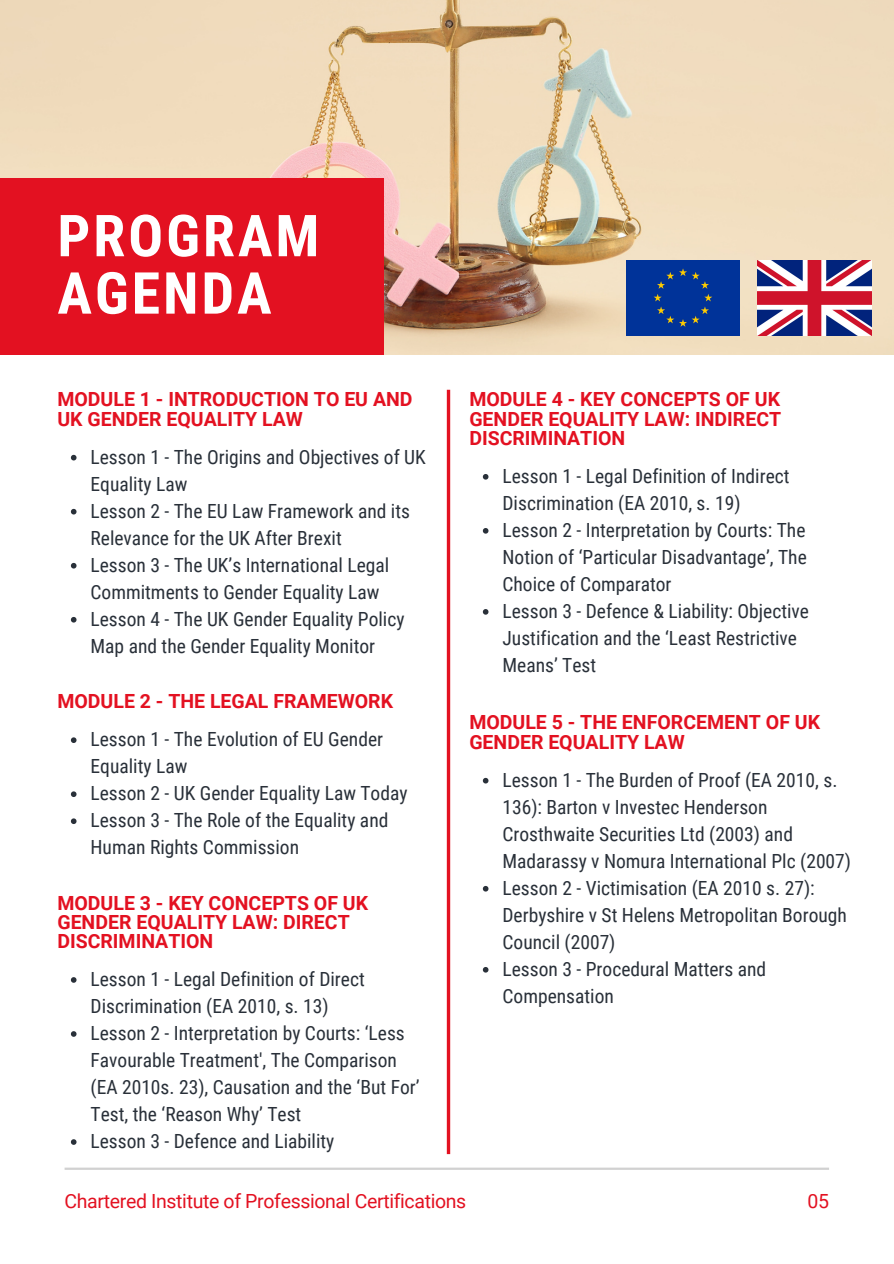
<style>
.page{position:relative;width:894px;height:1264px;background:#fff}
.page>*{position:absolute;margin:0;border:0;box-sizing:border-box;transform-origin:0 0}
.t1{font:700 57.9px/57.3px "Roboto Condensed";letter-spacing:.05em;color:#fff}
.t2{font:19.5px/27px "Roboto Condensed";color:#293039}
.t3{font:700 19.5px/19.2px "Roboto";color:#e31121}
.t4{font:19.5px "Roboto";letter-spacing:-.015em;color:#e31121}
</style>
<div class="page">
<img style="left:0;top:0;width:893px;height:355px">
<div style="left:0;top:178px;width:383px;height:176px;background:#e31121"></div>
<hr style="left:65px;top:1167px;width:763px;height:2px;background:#d1d1d1">
<svg style="left:71px;top:455px;width:5px;height:5px"></svg>
<svg style="left:71px;top:509px;width:5px;height:5px"></svg>
<svg style="left:71px;top:563px;width:5px;height:5px"></svg>
<svg style="left:71px;top:617px;width:5px;height:5px"></svg>
<svg style="left:446px;top:390px;width:4px;height:764px;background:#e8424e"></svg>
<svg style="left:482px;top:474px;width:6px;height:5px"></svg>
<svg style="left:482px;top:528px;width:6px;height:5px"></svg>
<svg style="left:482px;top:609px;width:6px;height:5px"></svg>
<svg style="left:482px;top:777px;width:6px;height:6px"></svg>
<svg style="left:482px;top:885px;width:6px;height:6px"></svg>
<svg style="left:482px;top:967px;width:6px;height:5px"></svg>
<svg style="left:71px;top:737px;width:5px;height:6px"></svg>
<svg style="left:71px;top:791px;width:5px;height:6px"></svg>
<svg style="left:71px;top:818px;width:5px;height:6px"></svg>
<div style="left:626px;top:261px;width:113px;height:74px;background:#039"></div>
<img style="left:756px;top:261px;width:115px;height:74px">
<svg style="left:71px;top:977px;width:5px;height:5px"></svg>
<svg style="left:71px;top:1031px;width:5px;height:5px"></svg>
<svg style="left:71px;top:1139px;width:5px;height:5px"></svg>
<p class="t1" style="left:57px;top:208px;width:263px">PROGRAM<br>AGENDA</p>
<p class="t3" style="left:57px;top:390px;width:356px">MODULE 1 - INTRODUCTION TO EU AND<br>UK GENDER EQUALITY LAW</p>
<h1 class="t2" style="left:90px;top:443px;width:337px">Lesson 1 - The Origins and Objectives of UK<br>Equality Law</h1>
<p class="t2" style="left:90px;top:497px;width:321px">Lesson 2 - The EU Law Framework and its<br>Relevance for the UK After Brexit</p>
<p class="t2" style="left:90px;top:551px;width:300px">Lesson 3 - The UK’s International Legal<br>Commitments to Gender Equality Law</p>
<h2 class="t2" style="left:90px;top:605px;width:315px">Lesson 4 - The UK Gender Equality Policy<br>Map and the Gender Equality Monitor</h2>
<p class="t3" style="left:57px;top:691px;width:337px">MODULE 2 - THE LEGAL FRAMEWORK</p>
<p class="t2" style="left:90px;top:726px;width:294px">Lesson 1 - The Evolution of EU Gender<br>Equality Law</p>
<h2 class="t2" style="left:90px;top:780px;width:318px">Lesson 2 - UK Gender Equality Law Today</h2>
<p class="t2" style="left:90px;top:807px;width:299px">Lesson 3 - The Role of the Equality and<br>Human Rights Commission</p>
<p class="t3" style="left:57px;top:893px;width:312px">MODULE 3 - KEY CONCEPTS OF UK<br>GENDER EQUALITY LAW: DIRECT<br>DISCRIMINATION</p>
<p class="t2" style="left:90px;top:966px;width:275px">Lesson 1 - Legal Definition of Direct<br>Discrimination (EA 2010, s. 13)</p>
<p class="t2" style="left:90px;top:1020px;width:330px">Lesson 2 - Interpretation by Courts: ‘Less Favourable Treatment', The Comparison (EA 2010s. 23), Causation and the ‘But For’ Test, the ‘Reason Why’ Test</p>
<p class="t2" style="left:90px;top:1128px;width:245px">Lesson 3 - Defence and Liability</p>
<p class="t3" style="left:469px;top:390px;width:313px;text-align:justify">MODULE 4 - KEY CONCEPTS OF UK GENDER EQUALITY LAW: INDIRECT DISCRIMINATION</p>
<p class="t2" style="left:502px;top:463px;width:288px">Lesson 1 - Legal Definition of Indirect<br>Discrimination (EA 2010, s. 19)</p>
<p class="t2" style="left:502px;top:517px;width:306px;text-align:justify">Lesson 2 - Interpretation by Courts: The Notion of ‘Particular Disadvantage’, The Choice of Comparator</p>
<h2 class="t2" style="left:502px;top:598px;width:308px">Lesson 3 - Defence &amp; Liability: Objective<br>Justification and the ‘Least Restrictive<br>Means’ Test</h2>
<p class="t3" style="left:469px;top:713px;width:352px">MODULE 5 - THE ENFORCEMENT OF UK<br>GENDER EQUALITY LAW</p>
<p class="t2" style="left:502px;top:766px;width:350px">Lesson 1 - The Burden of Proof (EA 2010, s.<br>136): Barton v Investec Henderson Crosthwaite Securities Ltd (2003) and Madarassy v Nomura International Plc (2007)</p>
<p class="t2" style="left:502px;top:874px;width:346px">Lesson 2 - Victimisation (EA 2010 s. 27):<br>Derbyshire v St Helens Metropolitan Borough<br>Council (2007)</p>
<h2 class="t2" style="left:502px;top:955px;width:265px">Lesson 3 - Procedural Matters and<br>Compensation</h2>
<p class="t4" style="left:65px;top:1189px;width:403px">Chartered Institute of Professional Certifications</p>
<p class="t4" style="left:807px;top:1189px;width:23px">05</p>
</div>
